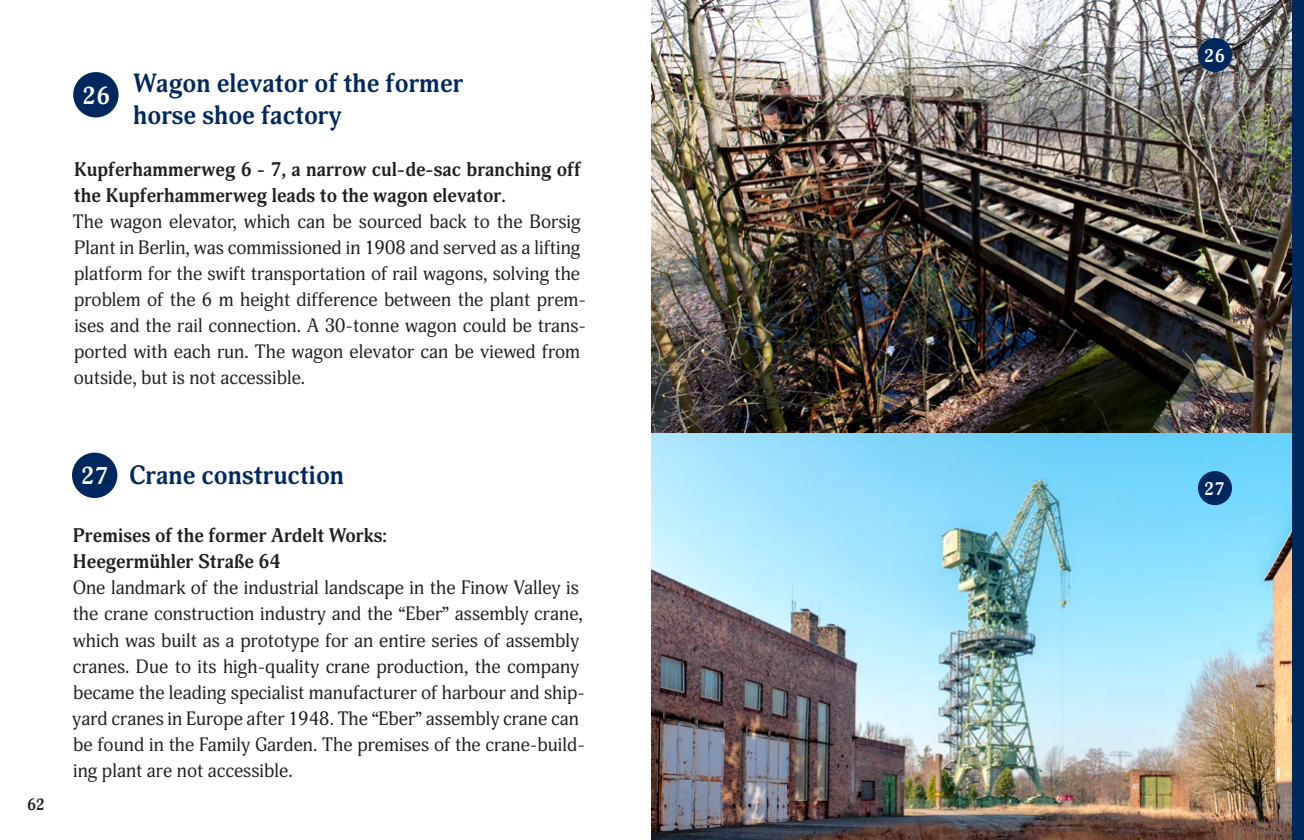
<style>
.page{position:relative;width:1304px;height:840px;background:#fff}
.page>*{position:absolute;margin:0;border:0;box-sizing:border-box;transform-origin:0 0}
.t1{font:700 26px/32px "Adonis";color:#00285f}
.t2{font:700 24px "Adonis";color:#fff}
.t3{font:700 19.6px/26px "Adonis";color:#231f20}
.t4{font:19px/26px "Adonis";color:#231f20}
.t5{font:700 18px "Adonis";color:#fff}
.t6{font:700 16px "Adonis";color:#231f20}
.s1{font-size:24px;color:#fff}
</style>
<div class="page">
<img style="left:652px;top:0;width:641px;height:839px">
<div style="left:73px;top:72px;width:46px;height:45px;background:#00285f;border-radius:50%"></div>
<div style="left:72px;top:452px;width:45px;height:45px;background:#00285f;border-radius:50%"></div>
<div style="left:1198px;top:38px;width:34px;height:34px;background:#00285f;border-radius:50%"></div>
<div style="left:1198px;top:471px;width:34px;height:34px;background:#00285f;border-radius:50%"></div>
<div style="left:1293px;top:0;width:11px;height:839px;background:#00285f"></div>
<p class="t2" style="left:83px;top:81px;width:29px">26</p>
<h1 class="t1" style="left:133px;top:67px;width:332px">Wagon elevator of the former horse shoe factory</h1>
<p class="t3" style="left:74px;top:157px;width:509px">Kupferhammerweg 6 - 7, a narrow cul-de-sac branching off the Kupferhammerweg leads to the wagon elevator.</p>
<p class="t4" style="left:73px;top:209px;width:515px">The wagon elevator, which can be sourced back to the Borsig Plant in Berlin, was commissioned in 1908 and served as a lifting platform for the swift transportation of rail wagons, solving the problem of the 6 m height difference between the plant prem&shy;ises and the rail connection. A 30-tonne wagon could be trans&shy;ported with each run. The wagon elevator can be viewed from outside, but is not accessible.</p>
<p class="t6" style="left:27px;top:794px;width:20px">62</p>
<h1 class="t1" style="left:81px;top:460px;width:264px"><span class="s1">27</span> Crane construction</h1>
<p class="t3" style="left:73px;top:523px;width:316px">Premises of the former Ardelt Works:<br>Heegermühler Straße 64</p>
<p class="t4" style="left:72px;top:575px;width:514px">One landmark of the industrial landscape in the Finow Valley is the crane construction industry and the “Eber” assembly crane, which was built as a prototype for an entire series of assembly cranes. Due to its high-quality crane production, the company became the leading specialist manufacturer of harbour and ship&shy;yard cranes in Europe after 1948. The “Eber” assembly crane can be found in the Family Garden. The premises of the crane-build&shy;ing plant are not accessible.</p>
<p class="t5" style="left:1205px;top:45px;width:22px">26</p>
<p class="t5" style="left:1205px;top:477px;width:22px">27</p>
</div>
